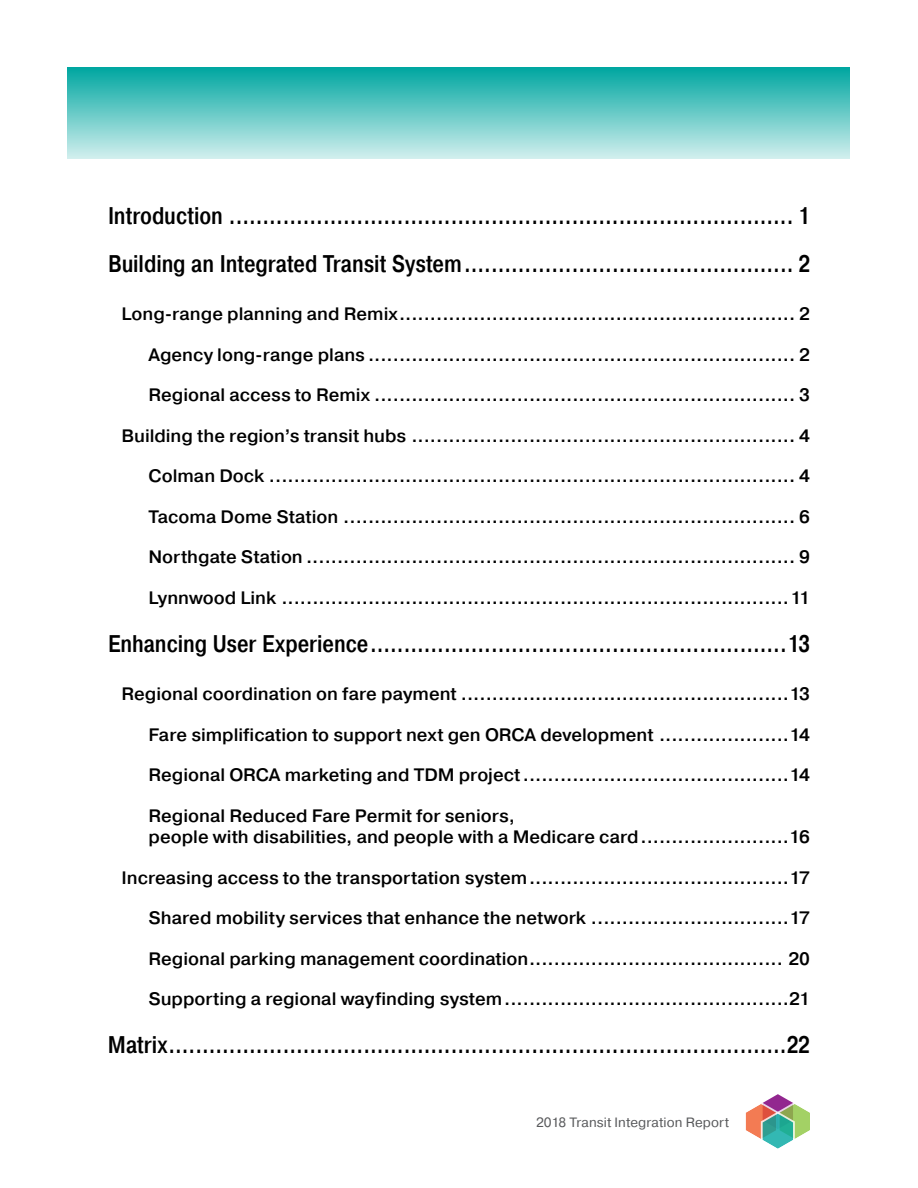
<style>
.page{position:relative;width:918px;height:1188px;background:#fff}
.page>*{position:absolute;margin:0;border:0;box-sizing:border-box;transform-origin:0 0}
.H2_chapter_head{font:500 24px "Pragmatica Cond";color:#000}
.t1{font:500 18px/21.6px "Pragmatica";color:#000}
.t2{font:13.5px "Pragmatica";letter-spacing:.01em;color:#58595b}
</style>
<div class="page">
<div style="left:68px;top:68px;width:782px;height:91px;background:linear-gradient(to bottom,#01a7a1,#d3efee)"></div>
<svg style="left:746px;top:1094px;width:64px;height:55px"></svg>
<p class="H2_chapter_head" style="left:108px;top:202px;width:704px">Introduction .................................................................................... 1</p>
<p class="H2_chapter_head" style="left:108px;top:250px;width:703px">Building an Integrated Transit System................................................. 2</p>
<h3 class="t1" style="left:122px;top:303px;width:690px">Long-range planning and Remix................................................................ 2</h3>
<h4 class="t1" style="left:148px;top:344px;width:663px">Agency long-range plans ..................................................................... 2</h4>
<h4 class="t1" style="left:148px;top:384px;width:663px">Regional access to Remix .................................................................... 3</h4>
<h3 class="t1" style="left:122px;top:425px;width:690px">Building the region’s transit hubs .............................................................. 4</h3>
<h4 class="t1" style="left:148px;top:465px;width:663px">Colman Dock ..................................................................................... 4</h4>
<h4 class="t1" style="left:148px;top:506px;width:663px">Tacoma Dome Station ......................................................................... 6</h4>
<h4 class="t1" style="left:148px;top:546px;width:663px">Northgate Station ............................................................................... 9</h4>
<h4 class="t1" style="left:148px;top:587px;width:663px">Lynnwood Link ..................................................................................11</h4>
<p class="H2_chapter_head" style="left:108px;top:629px;width:704px">Enhancing User Experience..............................................................13</p>
<h3 class="t1" style="left:122px;top:683px;width:690px">Regional coordination on fare payment .....................................................13</h3>
<h4 class="t1" style="left:148px;top:724px;width:663px">Fare simplification to support next gen ORCA development .....................14</h4>
<h4 class="t1" style="left:148px;top:764px;width:663px">Regional ORCA marketing and TDM project...........................................14</h4>
<h4 class="t1" style="left:148px;top:805px;width:663px">Regional Reduced Fare Permit for seniors,<br>people with disabilities, and people with a Medicare card........................16</h4>
<h3 class="t1" style="left:122px;top:867px;width:690px">Increasing access to the transportation system..........................................17</h3>
<h4 class="t1" style="left:148px;top:907px;width:663px">Shared mobility services that enhance the network ................................17</h4>
<h4 class="t1" style="left:148px;top:948px;width:663px">Regional parking management coordination......................................... 20</h4>
<h4 class="t1" style="left:148px;top:988px;width:663px">Supporting a regional wayfinding system..............................................21</h4>
<p class="H2_chapter_head" style="left:108px;top:1031px;width:703px">Matrix............................................................................................22</p>
<p class="t2" style="left:536px;top:1114px;width:194px">2018 Transit Integration Report</p>
</div>
